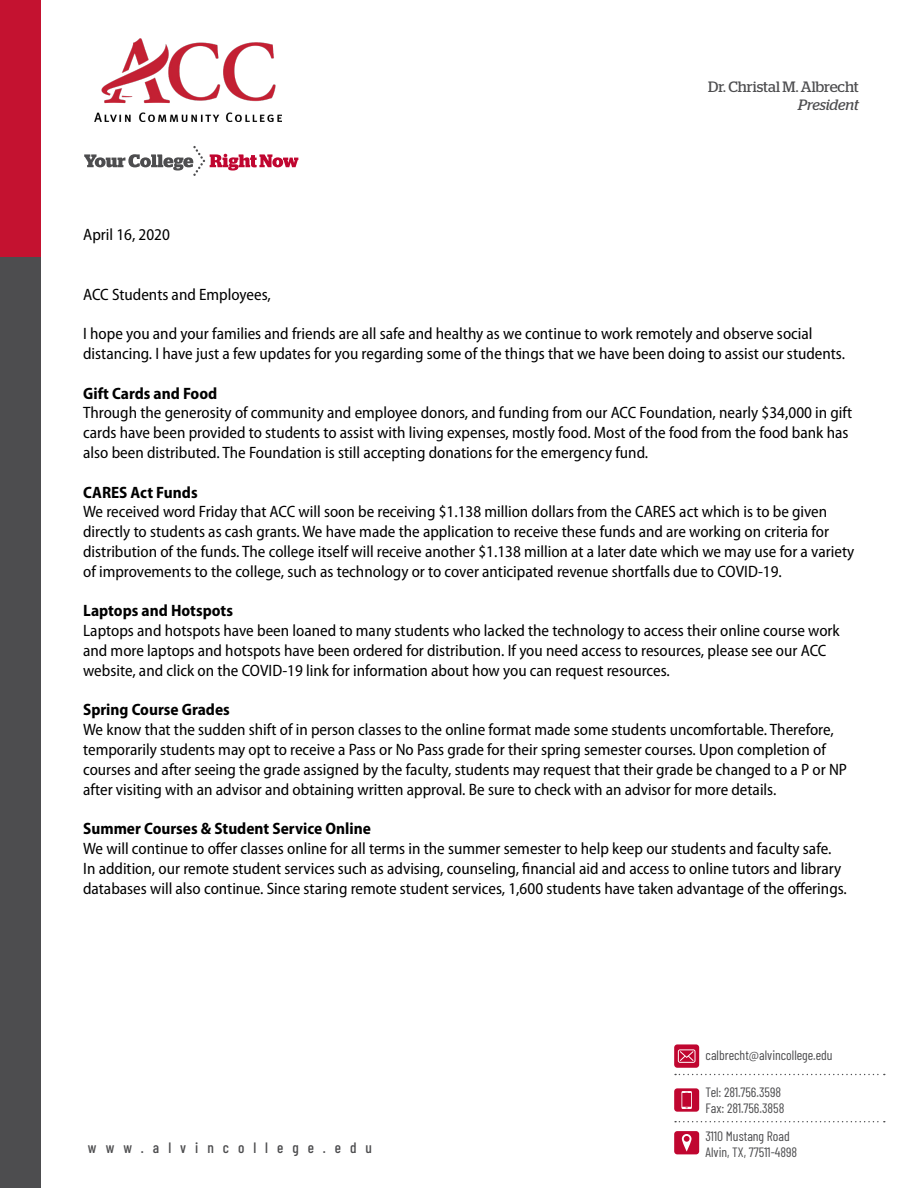
<style>
.page{position:relative;width:918px;height:1188px;background:#fff}
.page>*{position:absolute;margin:0;border:0;box-sizing:border-box;transform-origin:0 0}
.t1{font:semi-condensed 16.5px/19.8px "Myriad Pro";color:#000}
.t2{font:700 semi-condensed 16.5px "Myriad Pro";color:#000}
.t3{font:15px "Stag";color:#4d4d4f}
.t4{font:500 15px "Barlow Condensed";letter-spacing:.6em;color:#4d4d4f}
.t5{font:italic 15px "Stag";letter-spacing:-.005em;color:#4d4d4f}
.t6{font:13.5px/16.2px "Barlow Condensed";color:#4d4d4f}
</style>
<div class="page">
<div style="left:0;top:0;width:40px;height:257px;background:#c41230"></div>
<div style="left:674px;top:1044px;width:25px;height:24px;background:#c00630;border-radius:3px"></div>
<svg style="left:678px;top:1049px;width:18px;height:14px"></svg>
<div style="left:674px;top:1131px;width:25px;height:23px;background:#c00630;border-radius:3px"></div>
<svg style="left:682px;top:1134px;width:10px;height:18px"></svg>
<svg style="left:675px;top:1074px;width:210px;height:1px"></svg>
<svg style="left:675px;top:1121px;width:210px;height:1px"></svg>
<div style="left:674px;top:1088px;width:25px;height:24px;background:#c00630;border-radius:3px"></div>
<svg style="left:681px;top:1091px;width:11px;height:18px"></svg>
<div style="left:0;top:257px;width:40px;height:931px;background:#4d4d4f"></div>
<img style="left:94px;top:39px;width:187px;height:83px">
<svg style="left:84px;top:146px;width:214px;height:30px"></svg>
<p class="t1" style="left:83px;top:225px;width:88px">April 16, 2020</p>
<p class="t3" style="left:708px;top:78px;width:152px">Dr. Christal M. Albrecht</p>
<p class="t5" style="left:798px;top:96px;width:62px">President</p>
<p class="t1" style="left:83px;top:284px;width:189px">ACC Students and Employees,</p>
<p class="t1" style="left:83px;top:324px;width:763px">I hope you and your families and friends are all safe and healthy as we continue to work remotely and observe social distancing. I have just a few updates for you regarding some of the things that we have been doing to assist our students.</p>
<p class="t2" style="left:83px;top:382px;width:136px">Gift Cards and Food</p>
<p class="t1" style="left:83px;top:403px;width:771px">Through the generosity of community and employee donors, and funding from our ACC Foundation, nearly $34,000 in gift cards have been provided to students to assist with living expenses, mostly food. Most of the food from the food bank has also been distributed. The Foundation is still accepting donations for the emergency fund.</p>
<p class="t2" style="left:83px;top:481px;width:116px">CARES Act Funds</p>
<p class="t1" style="left:83px;top:502px;width:773px">We received word Friday that ACC will soon be receiving $1.138 million dollars from the CARES act which is to be given directly to students as cash grants. We have made the application to receive these funds and are working on criteria for distribution of the funds. The college itself will receive another $1.138 million at a later date which we may use for a variety of improvements to the college, such as technology or to cover anticipated revenue shortfalls due to COVID-19.</p>
<p class="t2" style="left:83px;top:600px;width:151px">Laptops and Hotspots</p>
<p class="t1" style="left:83px;top:621px;width:758px">Laptops and hotspots have been loaned to many students who lacked the technology to access their online course work and more laptops and hotspots have been ordered for distribution. If you need access to resources, please see our ACC website, and click on the COVID-19 link for information about how you can request resources.</p>
<p class="t2" style="left:83px;top:699px;width:148px">Spring Course Grades</p>
<p class="t1" style="left:83px;top:720px;width:765px">We know that the sudden shift of in person classes to the online format made some students uncomfortable. Therefore, temporarily students may opt to receive a Pass or No Pass grade for their spring semester courses. Upon completion of courses and after seeing the grade assigned by the faculty, students may request that their grade be changed to a P or NP after visiting with an advisor and obtaining written approval. Be sure to check with an advisor for more details.</p>
<p class="t2" style="left:83px;top:818px;width:289px">Summer Courses &amp; Student Service Online</p>
<p class="t1" style="left:83px;top:838px;width:765px">We will continue to offer classes online for all terms in the summer semester to help keep our students and faculty safe.<br>In addition, our remote student services such as advising, counseling, financial aid and access to online tutors and library databases will also continue. Since staring remote student services, 1,600 students have taken advantage of the offerings.</p>
<p class="t4" style="left:88px;top:1137px;width:286px">www.alvincollege.edu</p>
<p class="t6" style="left:706px;top:1046px;width:129px">calbrecht@alvincollege.edu</p>
<p class="t6" style="left:706px;top:1083px;width:80px">Tel: 281.756.3598<br>Fax: 281.756.3858</p>
<p class="t6" style="left:706px;top:1127px;width:93px">3110 Mustang Road<br>Alvin, TX, 77511-4898</p>
</div>
